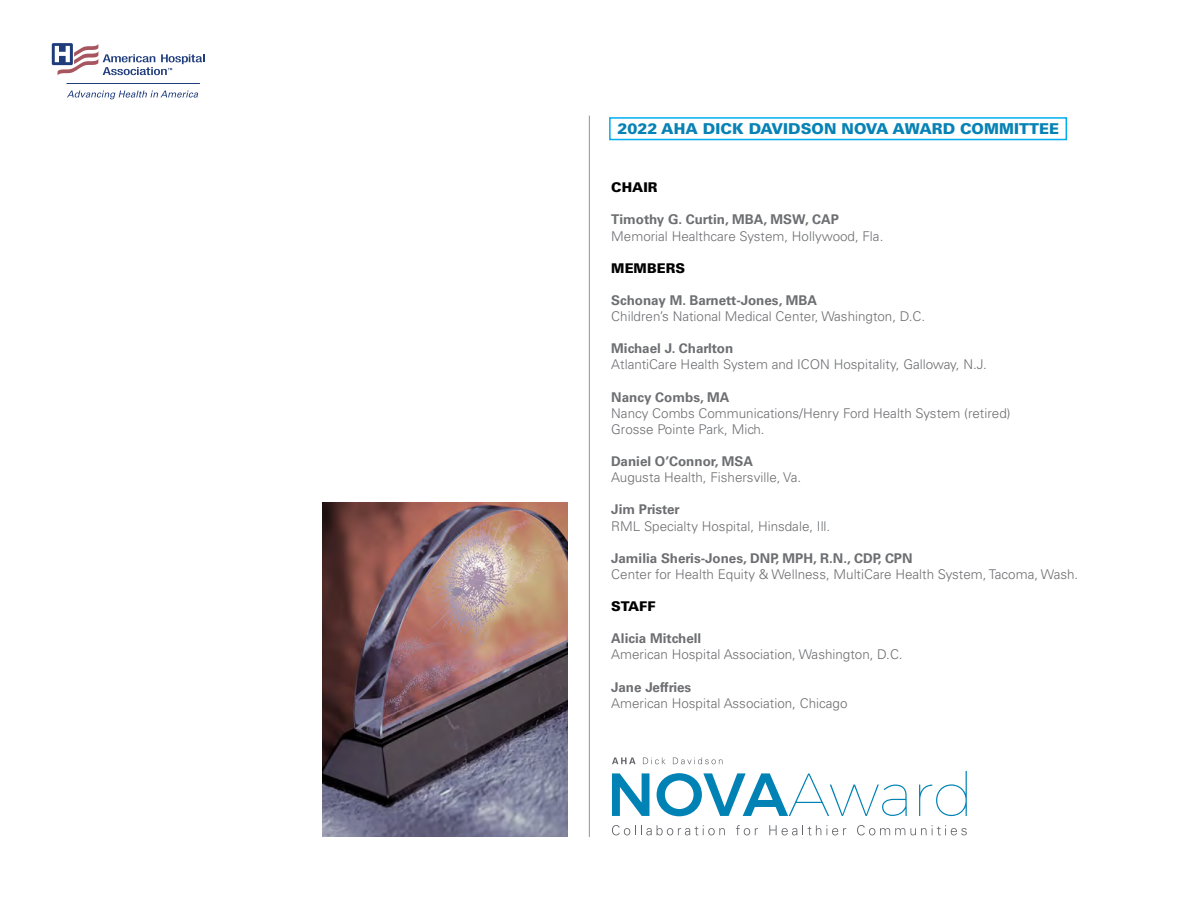
<style>
.page{position:relative;width:1188px;height:918px;background:#fff}
.page>*{position:absolute;margin:0;border:0;box-sizing:border-box;transform-origin:0 0}
.t1{font:900 15px "Univers LT Std";color:#0782b5}
.t2{font:300 13.35px/16px "Univers LT Std";color:#6d6e71}
.t3{font:700 13.35px "Univers LT Std";color:#6d6e71}
.t4{font:900 13.35px "Univers LT Std";color:#000}
</style>
<div class="page">
<svg style="left:612px;top:825px;width:113px;height:10px"></svg>
<svg style="left:736px;top:825px;width:22px;height:10px"></svg>
<svg style="left:769px;top:825px;width:77px;height:10px"></svg>
<svg style="left:857px;top:825px;width:110px;height:10px"></svg>
<svg style="left:612px;top:773px;width:37px;height:43px"></svg>
<svg style="left:657px;top:773px;width:250px;height:43px"></svg>
<svg style="left:919px;top:771px;width:48px;height:45px"></svg>
<svg style="left:612px;top:757px;width:24px;height:7px"></svg>
<svg style="left:643px;top:757px;width:23px;height:7px"></svg>
<svg style="left:673px;top:757px;width:50px;height:7px"></svg>
<hr style="left:67px;top:83px;width:133px;height:1px;background:#203d7b">
<svg style="left:67px;top:91px;width:131px;height:8px"></svg>
<svg style="left:51px;top:42px;width:154px;height:34px"></svg>
<img style="left:322px;top:503px;width:246px;height:334px">
<hr style="left:589px;top:116px;width:1px;height:721px;background:#919396">
<div style="left:609px;top:117px;width:458px;height:23px;border:2px solid #00aeef"></div>
<p class="t1" style="left:617px;top:119px;width:443px">2022 AHA DICK DAVIDSON NOVA AWARD COMMITTEE</p>
<p class="t4" style="left:611px;top:179px;width:48px">CHAIR</p>
<p class="t3" style="left:611px;top:212px;width:229px">Timothy G. Curtin, MBA, MSW, CAP</p>
<p class="t2" style="left:611px;top:228px;width:274px">Memorial Healthcare System, Hollywood, Fla.</p>
<p class="t4" style="left:611px;top:260px;width:75px">MEMBERS</p>
<p class="t3" style="left:611px;top:292px;width:207px">Schonay M. Barnett-Jones, MBA</p>
<p class="t2" style="left:611px;top:308px;width:316px">Children’s National Medical Center, Washington, D.C.</p>
<p class="t3" style="left:611px;top:341px;width:124px">Michael J. Charlton</p>
<p class="t2" style="left:611px;top:357px;width:377px">AtlantiCare Health System and ICON Hospitality, Galloway, N.J.</p>
<p class="t3" style="left:611px;top:389px;width:120px">Nancy Combs, MA</p>
<p class="t2" style="left:611px;top:405px;width:401px">Nancy Combs Communications/Henry Ford Health System (retired)<br>Grosse Pointe Park, Mich.</p>
<p class="t3" style="left:611px;top:454px;width:143px">Daniel O’Connor, MSA</p>
<p class="t2" style="left:611px;top:469px;width:191px">Augusta Health, Fishersville, Va.</p>
<p class="t3" style="left:611px;top:502px;width:70px">Jim Prister</p>
<p class="t2" style="left:611px;top:518px;width:221px">RML Specialty Hospital, Hinsdale, Ill.</p>
<p class="t3" style="left:611px;top:550px;width:303px">Jamilia Sheris-Jones, DNP, MPH, R.N., CDP, CPN</p>
<p class="t2" style="left:611px;top:566px;width:469px">Center for Health Equity &amp; Wellness, MultiCare Health System, Tacoma, Wash.</p>
<p class="t4" style="left:611px;top:598px;width:46px">STAFF</p>
<p class="t3" style="left:611px;top:631px;width:92px">Alicia Mitchell</p>
<p class="t2" style="left:611px;top:647px;width:293px">American Hospital Association, Washington, D.C.</p>
<p class="t3" style="left:611px;top:679px;width:81px">Jane Jeffries</p>
<p class="t2" style="left:611px;top:695px;width:238px">American Hospital Association, Chicago</p>
</div>
